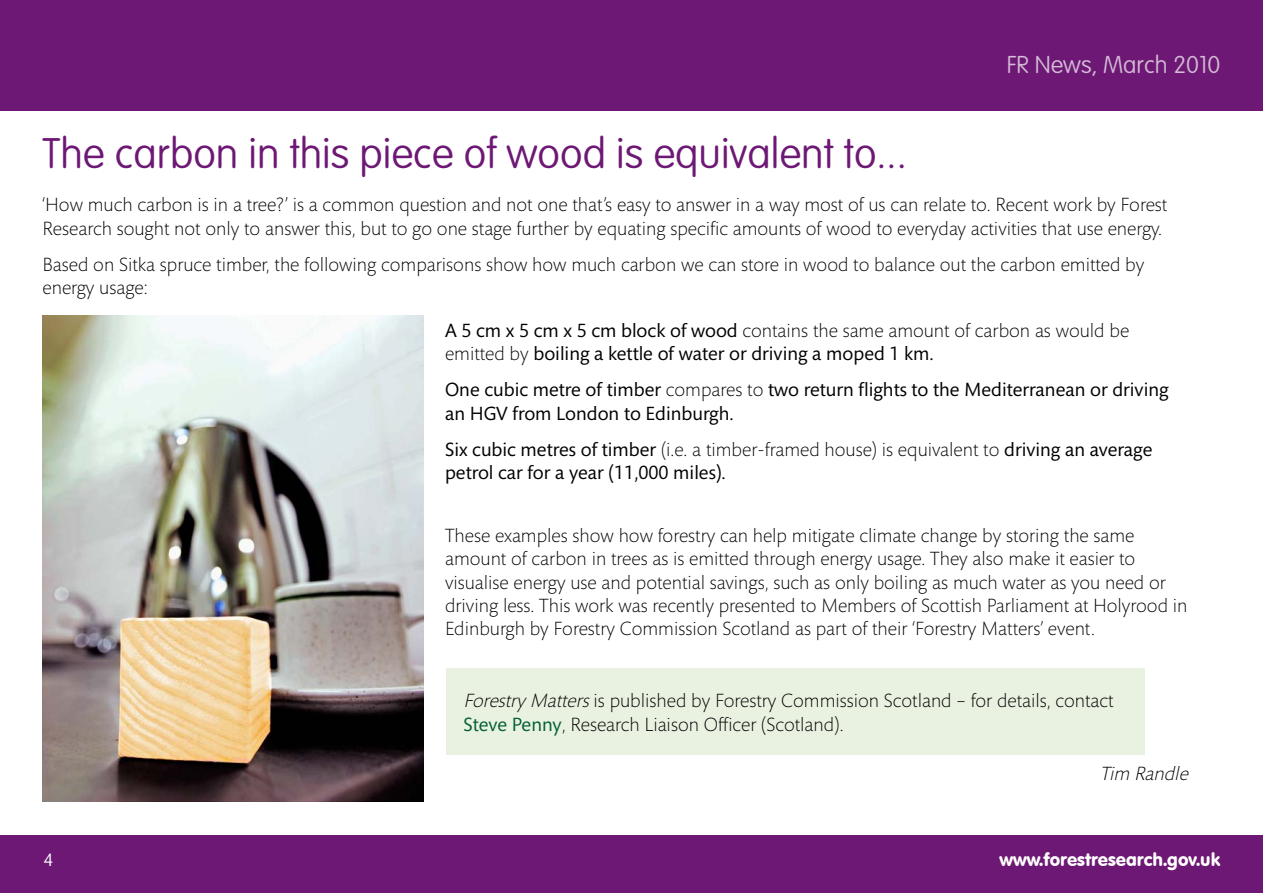
<style>
.page{position:relative;width:1263px;height:893px;background:#fff}
.page>*{position:absolute;margin:0;border:0;box-sizing:border-box;transform-origin:0 0}
.t1{font:100 42px "VAG Rounded Std";color:#6d1874}
.t2{font:100 24px "VAG Rounded Std";color:#d3bad5}
.t3{font:300 19.5px/23.4px "Mundo Sans Std";color:#000}
.t4{font:19.5px/23.4px "Mundo Sans Std";color:#000}
.t5{font:italic 300 19.5px "Mundo Sans Std";color:#000}
.t6{font:18.15px "VAG Rounded BT";color:#fff}
.t7{font:18px "Mundo Sans Std";color:#fff}
.s1{font-weight:300}
.s2{font-style:italic}
.s3{font-weight:400;color:#005d34}
</style>
<div class="page">
<div style="left:0;top:0;width:1263px;height:111px;background:#6d1874"></div>
<div style="left:0;top:836px;width:1263px;height:57px;background:#6d1874"></div>
<div style="left:446px;top:669px;width:699px;height:86px;background:#e9f1e1"></div>
<img style="left:43px;top:316px;width:381px;height:485px">
<p class="t2" style="left:1007px;top:51px;width:215px">FR News, March 2010</p>
<p class="t1" style="left:43px;top:130px;width:866px">The carbon in this piece of wood is equivalent to...</p>
<p class="t3" style="left:43px;top:193px;width:1126px">‘How much carbon is in a tree?’ is a common question and not one that’s easy to answer in a way most of us can relate to. Recent work by Forest<br>Research sought not only to answer this, but to go one stage further by equating specific amounts of wood to everyday activities that use energy.</p>
<p class="t3" style="left:43px;top:253px;width:1103px">Based on Sitka spruce timber, the following comparisons show how much carbon we can store in wood to balance out the carbon emitted by energy usage:</p>
<p class="t4" style="left:445px;top:319px;width:686px">A 5 cm x 5 cm x 5 cm block of wood <span class="s1">contains the same amount of carbon as would be emitted by</span> boiling a kettle of water or driving a moped 1 km.</p>
<p class="t4" style="left:445px;top:378px;width:725px">One cubic metre of timber <span class="s1">compares to</span> two return flights to the Mediterranean or driving an HGV from London to Edinburgh.</p>
<p class="t4" style="left:445px;top:438px;width:709px">Six cubic metres of timber <span class="s1">(i.e. a timber-framed house) is equivalent to</span> driving an average petrol car for a year (11,000 miles).</p>
<p class="t3" style="left:445px;top:524px;width:744px">These examples show how forestry can help mitigate climate change by storing the same amount of carbon in trees as is emitted through energy usage. They also make it easier to visualise energy use and potential savings, such as only boiling as much water as you need or driving less. This work was recently presented to Members of Scottish Parliament at Holyrood in Edinburgh by Forestry Commission Scotland as part of their ‘Forestry Matters’ event.</p>
<p class="t3" style="left:463px;top:689px;width:651px"><span class="s2">Forestry Matters</span>is published by Forestry Commission Scotland – for details, contact<br><span class="s3">Steve Penny</span>, Research Liaison Officer (Scotland).</p>
<p class="t5" style="left:1100px;top:763px;width:94px">Tim Randle</p>
<p class="t7" style="left:44px;top:850px;width:11px">4</p>
<p class="t6" style="left:999px;top:847px;width:222px">www.forestresearch.gov.uk</p>
</div>
